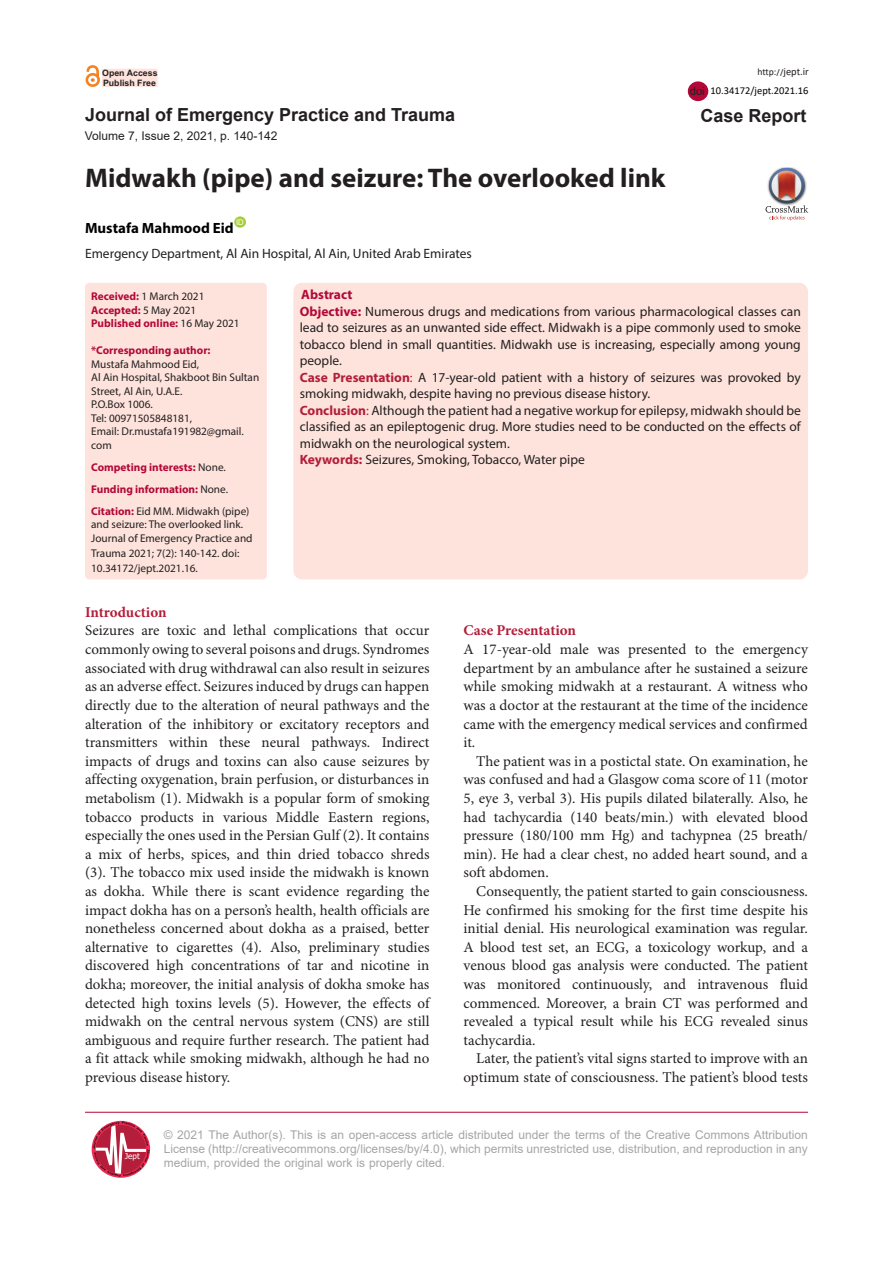
<style>
.page{position:relative;width:893px;height:1263px;background:#fff}
.page>*{position:absolute;margin:0;border:0;box-sizing:border-box;transform-origin:0 0}
.Pa3{font:700 27px "Myriad Pro";color:#231f20}
.t1{font:700 18px "Arial";color:#231f20}
.t2{font:15px/18.6px "Minion Pro";color:#231f20;text-align:justify}
.t3{font:700 15px "Minion Pro";letter-spacing:-.005em;color:#b31e39}
.t4{font:700 14.85px "Myriad Pro";color:#000}
.t5{font:13.5px/16.5px "Myriad Pro";color:#231f20;text-align:justify}
.t6{font:700 13.5px "Myriad Pro";color:#b30838}
.t7{font:12px/14.4px "Arial";color:#a5a5a5;text-align:justify}
.t8{font:12px "Arial";color:#231f20}
.t9{font:11.25px/13.5px "Myriad Pro";color:#231f20}
.t10{font:700 11.25px "Myriad Pro";color:#b30838}
.t11{font:11.25px "Arial";color:#231f20}
.t12{font:10.5px "Calibri";color:#040503}
.t13{font:9.75px "Calibri";color:#231f20}
.t14{font:700 8.85px "Arial";color:#231f20}
.t15{font:8.1px "Tahoma";color:#fff}
.t16{font:7.8px "Arial";color:#fff}
.s1{font-size:10.5px}
.s2{font-weight:700;color:#b30838}
.s3{font-weight:400;color:#231f20}
.s4{font-weight:700;color:#b40837}
.s5{font-weight:700;color:#b21e3a}
.s6{color:#b21e3a}
</style>
<div class="page">
<div style="left:234px;top:216px;width:12px;height:12px;background:#a6ce39;border-radius:50%"></div>
<div style="left:85px;top:283px;width:182px;height:296px;background:#fde3dc;border-radius:4px"></div>
<div style="left:293px;top:283px;width:515px;height:296px;background:#fde3dc;border-radius:9px"></div>
<hr style="left:85px;top:1112px;width:723px;height:1px;background:#b30838">
<svg style="left:93px;top:1121px;width:57px;height:56px"></svg>
<div style="left:101px;top:68px;width:57px;height:19px;background:#fde3dc"></div>
<div style="left:101px;top:68px;width:57px;height:20px;border:1px solid #fff"></div>
<div style="left:86px;top:73px;width:14px;height:14px;border:3px solid #f58220;border-radius:50%"></div>
<svg style="left:85px;top:66px;width:15px;height:16px"></svg>
<div style="left:688px;top:81px;width:20px;height:20px;background:#b30838;border-radius:50%"></div>
<img style="left:781px;top:167px;width:13px;height:1px">
<svg style="left:765px;top:168px;width:43px;height:52px"></svg>
<p class="t14" style="left:102px;top:67px;width:57px">Open Access</p>
<p class="t13" style="left:757px;top:65px;width:53px">http://<span class="s1">jept.ir</span></p>
<p class="t14" style="left:103px;top:76px;width:54px">Publish Free</p>
<p class="t11" style="left:690px;top:83px;width:17px">doi</p>
<p class="t12" style="left:711px;top:83px;width:99px">10.34172/jept.2021.16</p>
<p class="t1" style="left:85px;top:102px;width:372px">Journal of Emergency Practice and Trauma</p>
<p class="t8" style="left:85px;top:127px;width:194px">Volume 7, Issue 2, 2021, p. 140-142</p>
<p class="Pa3" style="left:85px;top:161px;width:582px">Midwakh (pipe) and seizure: The overlooked link</p>
<p class="t1" style="left:700px;top:103px;width:108px">Case Report</p>
<p class="t16" style="left:236px;top:217px;width:9px">ID</p>
<p class="t5" style="left:85px;top:245px;width:388px">Emergency Department, Al Ain Hospital, Al Ain, United Arab Emirates</p>
<p class="t9" style="left:91px;top:289px;width:115px"><span class="s2">Received:</span> 1 March 2021</p>
<p class="t10" style="left:91px;top:303px;width:107px">Accepted: <span class="s3">5 May 2021</span></p>
<p class="t10" style="left:91px;top:316px;width:150px">Published online: <span class="s3">16 May 2021</span></p>
<p class="t10" style="left:91px;top:343px;width:121px">*Corresponding author:</p>
<p class="t9" style="left:91px;top:357px;width:109px">Mustafa Mahmood Eid,</p>
<p class="t9" style="left:91px;top:370px;width:170px">Al Ain Hospital, Shakboot Bin Sultan<br>Street, Al Ain, U.A.E.</p>
<p class="t9" style="left:91px;top:397px;width:63px">P.O.Box 1006.</p>
<p class="t9" style="left:91px;top:411px;width:102px">Tel: 00971505848181,</p>
<p class="t9" style="left:91px;top:424px;width:154px">Email: Dr.mustafa191982@gmail. com</p>
<p class="t10" style="left:91px;top:460px;width:136px">Competing interests: <span class="s3">None.</span></p>
<p class="t10" style="left:91px;top:482px;width:138px">Funding information: <span class="s3">None.</span></p>
<p class="t9" style="left:91px;top:504px;width:163px"><span class="s2">Citation:</span> Eid MM. Midwakh (pipe) and seizure: The overlooked link.<br>Journal of Emergency Practice and</p>
<p class="t9" style="left:91px;top:545px;width:150px;line-height:15px">Trauma 2021; 7(2): 140-142. doi:<br>10.34172/jept.2021.16.</p>
<p class="t4" style="left:85px;top:218px;width:150px">Mustafa Mahmood Eid</p>
<p class="t6" style="left:301px;top:286px;width:53px">Abstract</p>
<p class="t5" style="left:300px;top:303px;width:503px"><span class="s4">Objective:</span> Numerous drugs and medications from various pharmacological classes can lead to seizures as an unwanted side effect. Midwakh is a pipe commonly used to smoke tobacco blend in small quantities. Midwakh use is increasing, especially among young people.</p>
<p class="t5" style="left:300px;top:369px;width:503px"><span class="s5">Case Presentation</span><span class="s6">:</span> A 17-year-old patient with a history of seizures was provoked by smoking midwakh, despite having no previous disease history.</p>
<p class="t5" style="left:300px;top:402px;width:503px"><span class="s5">Conclusion</span><span class="s6">:</span> Although the patient had a negative workup for epilepsy, midwakh should be classified as an epileptogenic drug. More studies need to be conducted on the effects of midwakh on the neurological system.</p>
<p class="t5" style="left:300px;top:451px;width:286px"><span class="s5">Keywords:</span> Seizures, Smoking, Tobacco, Water pipe</p>
<p class="t3" style="left:85px;top:601px;width:83px">Introduction</p>
<p class="t2" style="left:85px;top:622px;width:346px">Seizures are toxic and lethal complications that occur commonly owing to several poisons and drugs. Syndromes associated with drug withdrawal can also result in seizures as an adverse effect. Seizures induced by drugs can happen directly due to the alteration of neural pathways and the alteration of the inhibitory or excitatory receptors and transmitters within these neural pathways. Indirect impacts of drugs and toxins can also cause seizures by affecting oxygenation, brain perfusion, or disturbances in metabolism (1). Midwakh is a popular form of smoking tobacco products in various Middle Eastern regions, especially the ones used in the Persian Gulf (2). It contains a mix of herbs, spices, and thin dried tobacco shreds (3). The tobacco mix used inside the midwakh is known as dokha. While there is scant evidence regarding the impact dokha has on a person’s health, health officials are nonetheless concerned about dokha as a praised, better alternative to cigarettes (4). Also, preliminary studies discovered high concentrations of tar and nicotine in dokha; moreover, the initial analysis of dokha smoke has detected high toxins levels (5). However, the effects of midwakh on the central nervous system (CNS) are still ambiguous and require further research. The patient had a fit attack while smoking midwakh, although he had no previous disease history.</p>
<p class="t3" style="left:463px;top:620px;width:114px">Case Presentation</p>
<p class="t2" style="left:463px;top:641px;width:346px">A 17-year-old male was presented to the emergency department by an ambulance after he sustained a seizure while smoking midwakh at a restaurant. A witness who was a doctor at the restaurant at the time of the incidence came with the emergency medical services and confirmed it.</p>
<p class="t2" style="left:463px;top:752px;width:346px;text-indent:13px">The patient was in a postictal state. On examination, he was confused and had a Glasgow coma score of 11 (motor 5, eye 3, verbal 3). His pupils dilated bilaterally. Also, he had tachycardia (140 beats/min.) with elevated blood pressure (180/100 mm Hg) and tachypnea (25 breath/ min). He had a clear chest, no added heart sound, and a soft abdomen.</p>
<p class="t2" style="left:463px;top:882px;width:346px;text-indent:13px">Consequently, the patient started to gain consciousness.<br>He confirmed his smoking for the first time despite his initial denial. His neurological examination was regular.<br>A blood test set, an ECG, a toxicology workup, and a venous blood gas analysis were conducted. The patient was monitored continuously, and intravenous fluid commenced. Moreover, a brain CT was performed and revealed a typical result while his ECG revealed sinus tachycardia.</p>
<p class="t2" style="left:463px;top:1050px;width:346px;text-align:right">Later, the patient’s vital signs started to improve with an optimum state of consciousness. The patient’s blood tests</p>
<p class="t15" style="left:125px;top:1150px;width:16px">Jept</p>
<p class="t7" style="left:164px;top:1127px;width:646px">© 2021 The Author(s). This is an open-access article distributed under the terms of the Creative Commons Attribution License (http://creativecommons.org/licenses/by/4.0), which permits unrestricted use, distribution, and reproduction in any medium, provided the original work is properly cited.</p>
</div>
